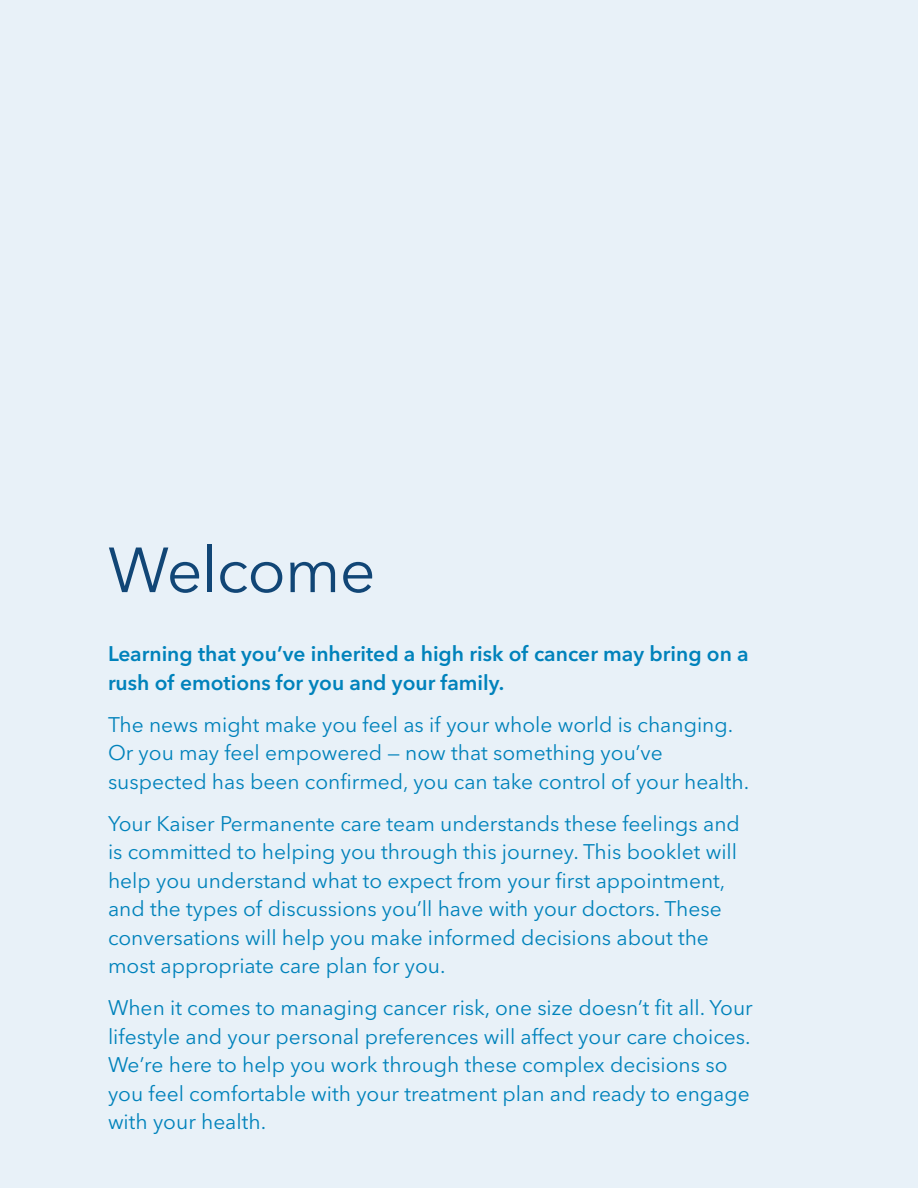
<style>
.page{position:relative;width:918px;height:1188px;background:#e8f1f8}
.page>*{position:absolute;margin:0;border:0;box-sizing:border-box;transform-origin:0 0}
.t1{font:63px "Avenir Next LT Pro";letter-spacing:-.015em;color:#114676}
.Section-Intro_paragr{font:21px/28.5px "Avenir Next LT Pro";color:#0082bb}
.Section-Intro_paragr-2{font:600 21px/28.5px "Avenir Next LT Pro";color:#0082bb}
</style>
<div class="page">
<p class="t1" style="left:108px;top:533px;width:269px">Welcome</p>
<p class="Section-Intro_paragr-2" style="left:108px;top:639px;width:642px">Learning that you’ve inherited a high risk of cancer may bring on a rush of emotions for you and your family.</p>
<p class="Section-Intro_paragr" style="left:108px;top:710px;width:643px">The news might make you feel as if your whole world is changing.<br>Or you may feel empowered — now that something you’ve suspected has been confirmed, you can take control of your health.</p>
<p class="Section-Intro_paragr" style="left:108px;top:809px;width:633px">Your Kaiser Permanente care team understands these feelings and is committed to helping you through this journey. This booklet will help you understand what to expect from your first appointment, and the types of discussions you’ll have with your doctors. These conversations will help you make informed decisions about the most appropriate care plan for you.</p>
<p class="Section-Intro_paragr" style="left:108px;top:994px;width:646px">When it comes to managing cancer risk, one size doesn’t fit all. Your lifestyle and your personal preferences will affect your care choices.<br>We’re here to help you work through these complex decisions so you feel comfortable with your treatment plan and ready to engage with your health.</p>
</div>
